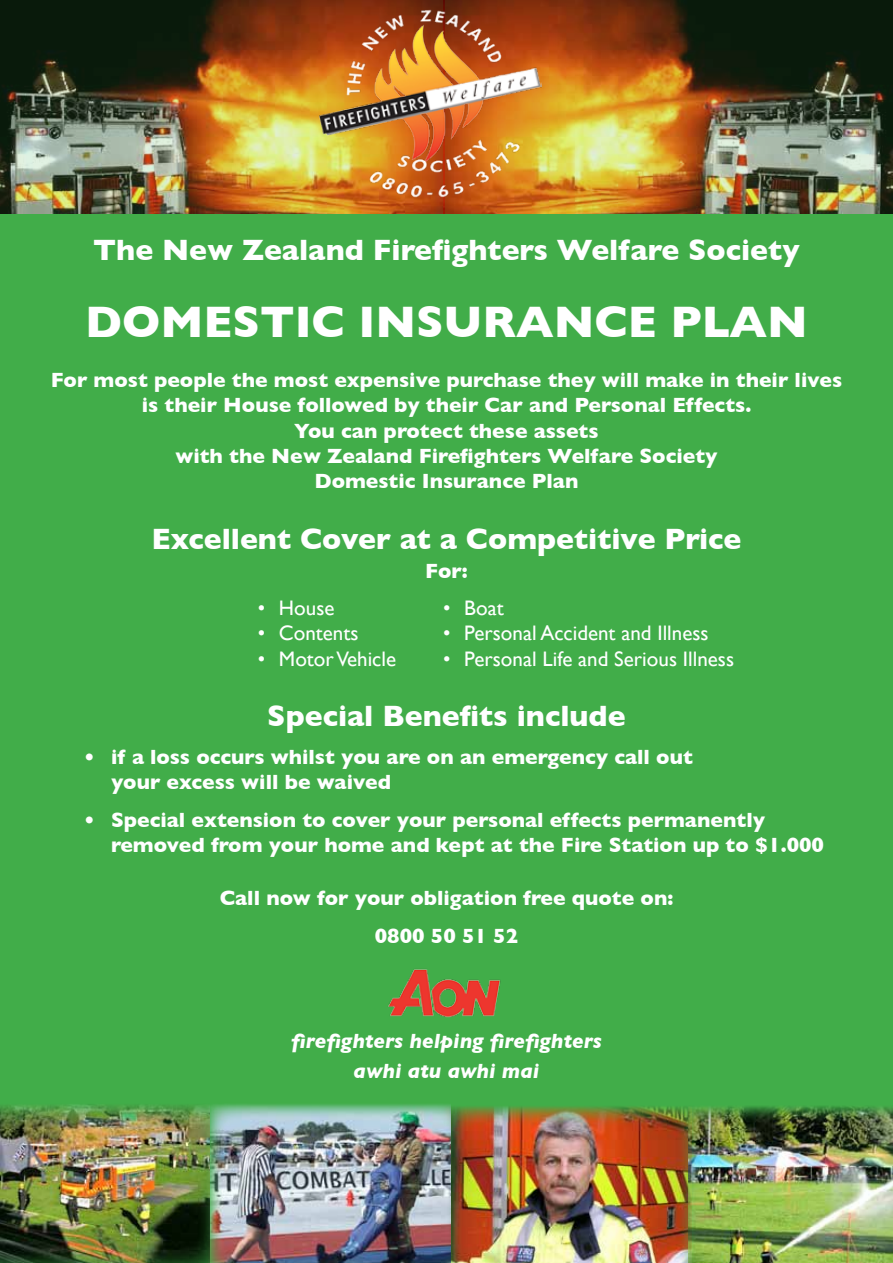
<style>
.page{position:relative;width:893px;height:1263px;background:#fff}
.page>*{position:absolute;margin:0;border:0;box-sizing:border-box;transform-origin:0 0}
.t1{font:700 45px "Gill Sans";color:#fff}
.t2{font:700 30px "Gill Sans";color:#fff}
.t3{font:700 21px/25.2px "Gill Sans";color:#fff}
.t4{font:21px "Gill Sans";color:#fff}
.t5{font:italic 700 21px/29.4px "Gill Sans";color:#fff;text-align:center}
</style>
<div class="page">
<div style="left:0;top:214px;width:893px;height:892px;background:#41ad49"></div>
<img style="left:451px;top:1106px;width:238px;height:157px">
<img style="left:689px;top:1106px;width:204px;height:157px">
<img style="left:210px;top:1103px;width:241px;height:160px">
<img style="left:0;top:1103px;width:210px;height:160px">
<img style="left:0;top:0;width:893px;height:214px">
<img style="left:320px;top:7px;width:221px;height:194px">
<img style="left:365px;top:946px;width:157px;height:85px">
<h2 class="t2" style="left:93px;top:232px;width:708px">The New Zealand Firefighters Welfare Society</h2>
<h1 class="t1" style="left:85px;top:295px;width:724px">DOMESTIC INSURANCE PLAN</h1>
<p class="t3" style="left:51px;top:367px;width:793px;text-align:center">For most people the most expensive purchase they will make in their lives is their House followed by their Car and Personal Effects.<br>You can protect these assets<br>with the New Zealand Firefighters Welfare Society<br>Domestic Insurance Plan</p>
<h2 class="t2" style="left:152px;top:521px;width:591px">Excellent Cover at a Competitive Price</h2>
<p class="t3" style="left:425px;top:558px;width:44px">For:</p>
<p class="t4" style="left:258px;top:596px;width:78px">• House</p>
<p class="t4" style="left:258px;top:621px;width:102px">• Contents</p>
<p class="t4" style="left:258px;top:646px;width:140px">• Motor Vehicle</p>
<p class="t4" style="left:443px;top:596px;width:62px">• Boat</p>
<p class="t4" style="left:443px;top:621px;width:267px">• Personal Accident and Illness</p>
<p class="t4" style="left:443px;top:646px;width:292px">• Personal Life and Serious Illness</p>
<h2 class="t2" style="left:267px;top:698px;width:360px">Special Benefits include</h2>
<p class="t3" style="left:111px;top:744px;width:583px;text-indent:-27px">• if a loss occurs whilst you are on an emergency call out your excess will be waived</p>
<p class="t3" style="left:111px;top:807px;width:715px;text-indent:-27px">• Special extension to cover your personal effects permanently removed from your home and kept at the Fire Station up to $1.000</p>
<p class="t3" style="left:220px;top:879px;width:455px;line-height:38px;text-align:center">Call now for your obligation free quote on:<br>0800 50 51 52</p>
<p class="t5" style="left:291px;top:1026px;width:312px">firefighters helping firefighters awhi atu awhi mai</p>
</div>
